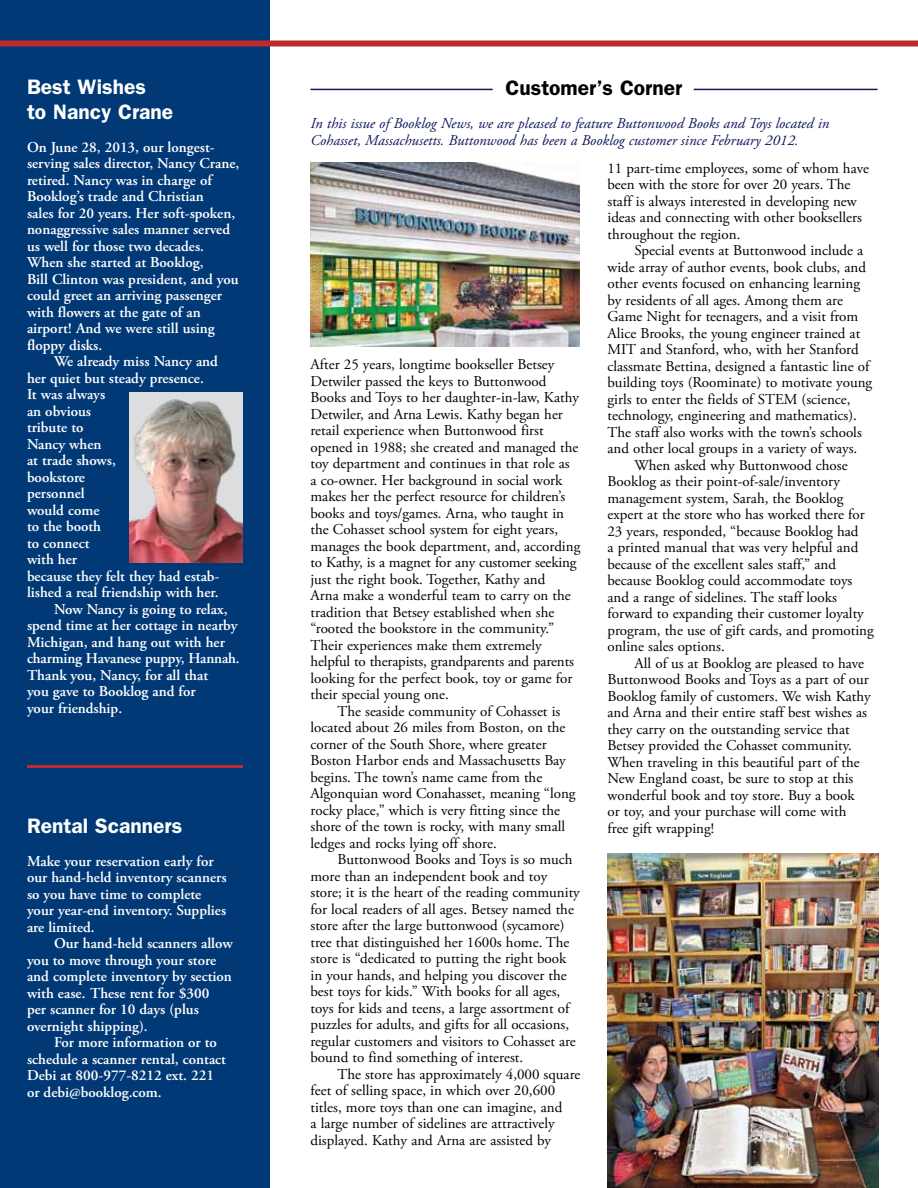
<style>
.page{position:relative;width:918px;height:1188px;background:#fff}
.page>*{position:absolute;margin:0;border:0;box-sizing:border-box;transform-origin:0 0}
.t1{font:600 21px/25.2px "Franklin Gothic";color:#fff}
.t2{font:600 21px "Franklin Gothic";color:#000}
.t3{font:15px/16.5px "Adobe Garamond Pro";color:#000}
.t4{font:600 15px/16.5px "Adobe Garamond Pro";color:#fff}
.t5{font:italic 15px/16.5px "Adobe Garamond Pro";color:#11175e}
</style>
<div class="page">
<div style="left:0;top:0;width:270px;height:1188px;background:#003976"></div>
<div style="left:0;top:40px;width:918px;height:6px;background:#bd2b2e"></div>
<hr style="left:310px;top:89px;width:183px;height:1px;background:#11175e">
<hr style="left:694px;top:89px;width:184px;height:1px;background:#11175e">
<img style="left:310px;top:162px;width:270px;height:184px">
<img style="left:608px;top:853px;width:270px;height:335px">
<div style="left:130px;top:392px;width:113px;height:171px;background:#dcddde"></div>
<img style="left:130px;top:399px;width:113px;height:164px">
<hr style="left:27px;top:765px;width:216px;height:3px;background:#bd2b2e">
<h1 class="t1" style="left:27px;top:73px;width:148px">Best Wishes<br>to Nancy Crane</h1>
<p class="t4" style="left:27px;top:139px;width:214px">On June 28, 2013, our longest&shy;serving sales director, Nancy Crane, retired. Nancy was in charge of<br>Booklog’s trade and Christian<br>sales for 20 years. Her soft-spoken, nonaggressive sales manner served us well for those two decades.<br>When she started at Booklog,<br>Bill Clinton was president, and you could greet an arriving passenger with flowers at the gate of an airport! And we were still using floppy disks.</p>
<p class="t4" style="left:54px;top:354px;width:165px">We already miss Nancy and</p>
<p class="t4" style="left:27px;top:370px;width:178px">her quiet but steady presence.</p>
<p class="t4" style="left:27px;top:387px;width:80px">It was always</p>
<p class="t4" style="left:27px;top:403px;width:66px">an obvious</p>
<p class="t4" style="left:27px;top:420px;width:58px">tribute to</p>
<p class="t4" style="left:27px;top:436px;width:76px">Nancy when</p>
<p class="t4" style="left:27px;top:453px;width:90px">at trade shows,</p>
<p class="t4" style="left:27px;top:469px;width:60px">bookstore</p>
<p class="t4" style="left:27px;top:486px;width:59px">personnel</p>
<p class="t4" style="left:27px;top:502px;width:74px">would come</p>
<p class="t4" style="left:27px;top:519px;width:76px">to the booth</p>
<p class="t4" style="left:27px;top:535px;width:64px">to connect</p>
<p class="t4" style="left:27px;top:552px;width:52px">with her</p>
<p class="t4" style="left:27px;top:568px;width:194px">because they felt they had estab-</p>
<p class="t4" style="left:27px;top:585px;width:193px">lished a real friendship with her.</p>
<p class="t4" style="left:54px;top:601px;width:175px">Now Nancy is going to relax,</p>
<p class="t4" style="left:27px;top:618px;width:212px">spend time at her cottage in nearby</p>
<p class="t4" style="left:27px;top:634px;width:199px">Michigan, and hang out with her</p>
<p class="t4" style="left:27px;top:651px;width:214px">charming Havanese puppy, Hannah.</p>
<p class="t4" style="left:27px;top:667px;width:183px">Thank you, Nancy, for all that</p>
<p class="t4" style="left:27px;top:684px;width:170px">you gave to Booklog and for</p>
<p class="t4" style="left:27px;top:700px;width:97px">your friendship.</p>
<h1 class="t1" style="left:27px;top:812px;width:157px">Rental Scanners</h1>
<p class="t4" style="left:27px;top:853px;width:201px">Make your reservation early for our hand-held inventory scanners so you have time to complete your year-end inventory. Supplies are limited.</p>
<p class="t4" style="left:27px;top:935px;width:207px;text-indent:27px">Our hand-held scanners allow you to move through your store and complete inventory by section with ease. These rent for $300<br>per scanner for 10 days (plus overnight shipping).</p>
<p class="t4" style="left:27px;top:1034px;width:201px;text-indent:27px">For more information or to schedule a scanner rental, contact<br>Debi at 800-977-8212 ext. 221 or debi@booklog.com.</p>
<h1 class="t2" style="left:506px;top:75px;width:178px">Customer’s Corner</h1>
<p class="t5" style="left:310px;top:115px;width:520px">In this issue of Booklog News, we are pleased to feature Buttonwood Books and Toys located in<br>Cohasset, Massachusetts. Buttonwood has been a Booklog customer since February 2012.</p>
<p class="t3" style="left:310px;top:357px;width:271px">After 25 years, longtime bookseller Betsey Detwiler passed the keys to Buttonwood Books and Toys to her daughter-in-law, Kathy Detwiler, and Arna Lewis. Kathy began her retail experience when Buttonwood first opened in 1988; she created and managed the toy department and continues in that role as<br>a co-owner. Her background in social work makes her the perfect resource for children’s books and toys/games. Arna, who taught in the Cohasset school system for eight years, manages the book department, and, according to Kathy, is a magnet for any customer seeking just the right book. Together, Kathy and<br>Arna make a wonderful team to carry on the tradition that Betsey established when she “rooted the bookstore in the community.” Their experiences make them extremely helpful to therapists, grandparents and parents looking for the perfect book, toy or game for their special young one.</p>
<p class="t3" style="left:310px;top:703px;width:267px;text-indent:27px">The seaside community of Cohasset is located about 26 miles from Boston, on the corner of the South Shore, where greater Boston Harbor ends and Massachusetts Bay begins. The town’s name came from the Algonquian word Conahasset, meaning “long rocky place,” which is very fitting since the shore of the town is rocky, with many small ledges and rocks lying off shore.</p>
<p class="t3" style="left:310px;top:852px;width:271px;text-indent:27px">Buttonwood Books and Toys is so much more than an independent book and toy store; it is the heart of the reading community for local readers of all ages. Betsey named the store after the large buttonwood (sycamore) tree that distinguished her 1600s home. The store is “dedicated to putting the right book in your hands, and helping you discover the best toys for kids.” With books for all ages, toys for kids and teens, a large assortment of puzzles for adults, and gifts for all occasions, regular customers and visitors to Cohasset are bound to find something of interest.</p>
<p class="t3" style="left:310px;top:1066px;width:271px;text-indent:27px">The store has approximately 4,000 square feet of selling space, in which over 20,600 titles, more toys than one can imagine, and<br>a large number of sidelines are attractively displayed. Kathy and Arna are assisted by</p>
<p class="t3" style="left:607px;top:160px;width:263px">11 part-time employees, some of whom have been with the store for over 20 years. The staff is always interested in developing new ideas and connecting with other booksellers throughout the region.</p>
<p class="t3" style="left:634px;top:243px;width:230px">Special events at Buttonwood include a</p>
<p class="t3" style="left:607px;top:259px;width:260px">wide array of author events, book clubs, and</p>
<p class="t3" style="left:607px;top:276px;width:254px">other events focused on enhancing learning</p>
<p class="t3" style="left:607px;top:292px;width:237px">by residents of all ages. Among them are</p>
<p class="t3" style="left:607px;top:309px;width:252px">Game Night for teenagers, and a visit from</p>
<p class="t3" style="left:607px;top:325px;width:254px">Alice Brooks, the young engineer trained at</p>
<p class="t3" style="left:607px;top:342px;width:253px">MIT and Stanford, who, with her Stanford</p>
<p class="t3" style="left:607px;top:358px;width:264px">classmate Bettina, designed a fantastic line of</p>
<p class="t3" style="left:607px;top:375px;width:266px">building toys (Roominate) to motivate young</p>
<p class="t3" style="left:607px;top:391px;width:245px">girls to enter the fields of STEM (science,</p>
<p class="t3" style="left:607px;top:408px;width:251px">technology, engineering and mathematics).</p>
<p class="t3" style="left:607px;top:424px;width:256px">The staff also works with the town’s schools</p>
<p class="t3" style="left:607px;top:441px;width:251px">and other local groups in a variety of ways.</p>
<p class="t3" style="left:634px;top:457px;width:215px">When asked why Buttonwood chose</p>
<p class="t3" style="left:607px;top:474px;width:234px">Booklog as their point-of-sale/inventory</p>
<p class="t3" style="left:607px;top:490px;width:238px">management system, Sarah, the Booklog</p>
<p class="t3" style="left:607px;top:507px;width:259px">expert at the store who has worked there for</p>
<p class="t3" style="left:607px;top:523px;width:253px">23 years, responded, “because Booklog had</p>
<p class="t3" style="left:607px;top:540px;width:252px">a printed manual that was very helpful and</p>
<p class="t3" style="left:607px;top:556px;width:230px">because of the excellent sales staff,” and</p>
<p class="t3" style="left:607px;top:573px;width:246px">because Booklog could accommodate toys</p>
<p class="t3" style="left:607px;top:589px;width:231px">and a range of sidelines. The staff looks</p>
<p class="t3" style="left:607px;top:606px;width:258px">forward to expanding their customer loyalty</p>
<p class="t3" style="left:607px;top:622px;width:268px">program, the use of gift cards, and promoting</p>
<p class="t3" style="left:607px;top:639px;width:119px">online sales options.</p>
<p class="t3" style="left:634px;top:655px;width:231px">All of us at Booklog are pleased to have</p>
<p class="t3" style="left:607px;top:672px;width:263px">Buttonwood Books and Toys as a part of our</p>
<p class="t3" style="left:607px;top:688px;width:265px">Booklog family of customers. We wish Kathy</p>
<p class="t3" style="left:607px;top:705px;width:261px">and Arna and their entire staff best wishes as</p>
<p class="t3" style="left:607px;top:721px;width:244px">they carry on the outstanding service that</p>
<p class="t3" style="left:607px;top:738px;width:246px">Betsey provided the Cohasset community.</p>
<p class="t3" style="left:607px;top:754px;width:254px">When traveling in this beautiful part of the</p>
<p class="t3" style="left:607px;top:771px;width:247px">New England coast, be sure to stop at this</p>
<p class="t3" style="left:607px;top:787px;width:249px">wonderful book and toy store. Buy a book</p>
<p class="t3" style="left:607px;top:804px;width:240px">or toy, and your purchase will come with</p>
<p class="t3" style="left:607px;top:820px;width:108px">free gift wrapping!</p>
</div>
